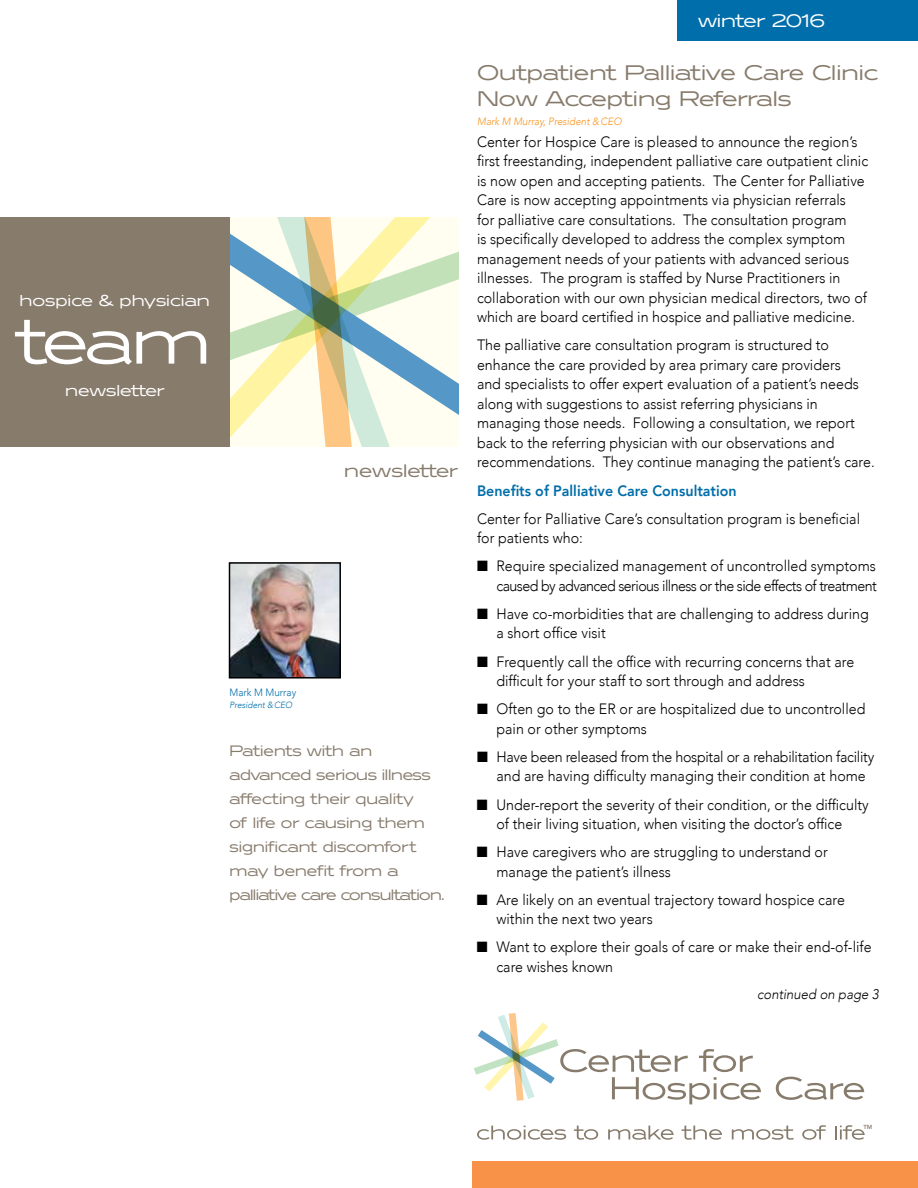
<style>
.page{position:relative;width:918px;height:1188px;background:#fff}
.page>*{position:absolute;margin:0;border:0;box-sizing:border-box;transform-origin:0 0}
.t1{font:500 62.55px "Ronsard Crystal";color:#fff}
.t2{font:500 21px/25.5px "Ronsard Crystal";color:#877b6c}
.t3{font:500 18px "Ronsard Crystal";color:#fff}
.t4{font:500 18px "Ronsard Crystal";color:#877b6c}
.t5{font:500 15.75px "Ronsard Crystal";color:#fff}
.t6{font:300 15px/19.5px "Avenir";color:#000;scale:.95 1}
.t7{font:500 15px/24px "Ronsard Crystal";letter-spacing:-.02em;color:#877b6c;scale:.95 1}
.t8{font:300 15px/19.5px "Avenir";letter-spacing:-.04em;color:#000;text-align:right;scale:.95 1}
.t9{font:300 15px/19.5px "Avenir";letter-spacing:-.02em;color:#000;scale:.95 1}
.t10{font:800 15px "Avenir";color:#006eaa;scale:.95 1}
.t11{font:italic 300 13.8px "Avenir";color:#000;scale:.95 1}
.t12{font:italic 300 10.5px "Avenir";color:#f7941e;scale:.95 1}
.t13{font:300 10.5px "Avenir";color:#006eaa;scale:.95 1}
.t14{font:italic 300 9px "Avenir";color:#006eaa;scale:.95 1}
.t15{font:800 5.85px "Avenir";color:#877b6c}
</style>
<div class="page">
<div style="left:678px;top:0;width:240px;height:40px;background:#006eaa"></div>
<svg style="left:230px;top:217px;width:229px;height:230px"></svg>
<svg style="left:230px;top:217px;width:218px;height:228px"></svg>
<div style="left:0;top:217px;width:230px;height:230px;background:#877b6c"></div>
<div style="left:472px;top:1161px;width:446px;height:27px;background:#f79248"></div>
<svg style="left:776px;top:1077px;width:88px;height:23px"></svg>
<svg style="left:477px;top:1126px;width:89px;height:14px"></svg>
<svg style="left:574px;top:1126px;width:24px;height:14px"></svg>
<svg style="left:608px;top:1126px;width:66px;height:14px"></svg>
<svg style="left:682px;top:1126px;width:40px;height:14px"></svg>
<svg style="left:732px;top:1126px;width:62px;height:14px"></svg>
<svg style="left:802px;top:1125px;width:24px;height:15px"></svg>
<svg style="left:835px;top:1125px;width:30px;height:15px"></svg>
<svg style="left:474px;top:1013px;width:287px;height:91px"></svg>
<img style="left:232px;top:565px;width:106px;height:111px">
<div style="left:229px;top:562px;width:112px;height:117px;border:2px solid #000"></div>
<p class="t5" style="left:20px;top:290px;width:192px">hospice &amp; physician</p>
<h1 class="t1" style="left:16px;top:302px;width:196px">team</h1>
<p class="t5" style="left:65px;top:380px;width:101px">newsletter</p>
<p class="t4" style="left:344px;top:459px;width:115px">newsletter</p>
<p class="t13" style="left:230px;top:687px;width:72px">Mark M Murray</p>
<p class="t14" style="left:230px;top:700px;width:68px">President &amp; CEO</p>
<p class="t7" style="left:230px;top:739px;width:228px">Patients with an advanced serious illness affecting their quality<br>of life or causing them significant discomfort may benefit from a palliative care consultation.</p>
<p class="t3" style="left:698px;top:9px;width:128px">winter 2016</p>
<h2 class="t2" style="left:477px;top:60px;width:403px">Outpatient Palliative Care Clinic<br>Now Accepting Referrals</h2>
<p class="t12" style="left:477px;top:115px;width:154px">Mark M Murray, President &amp; CEO</p>
<p class="t6" style="left:477px;top:132px;width:413px">Center for Hospice Care is pleased to announce the region’s first freestanding, independent palliative care outpatient clinic is now open and accepting patients. The Center for Palliative Care is now accepting appointments via physician referrals<br>for palliative care consultations. The consultation program<br>is specifically developed to address the complex symptom management needs of your patients with advanced serious illnesses. The program is staffed by Nurse Practitioners in collaboration with our own physician medical directors, two of which are board certified in hospice and palliative medicine.</p>
<p class="t6" style="left:477px;top:336px;width:420px">The palliative care consultation program is structured to enhance the care provided by area primary care providers<br>and specialists to offer expert evaluation of a patient’s needs along with suggestions to assist referring physicians in managing those needs. Following a consultation, we report back to the referring physician with our observations and recommendations. They continue managing the patient’s care.</p>
<p class="t10" style="left:477px;top:479px;width:275px">Benefits of Palliative Care Consultation</p>
<p class="t6" style="left:477px;top:509px;width:405px">Center for Palliative Care’s consultation program is beneficial for patients who:</p>
<p class="t8" style="left:477px;top:556px;width:422px">■ Require specialized management of uncontrolled symptoms caused by advanced serious illness or the side effects of treatment</p>
<p class="t6" style="left:496px;top:604px;width:393px;text-indent:-19px">■ Have co-morbidities that are challenging to address during a short office visit</p>
<p class="t6" style="left:496px;top:652px;width:378px;text-indent:-19px">■ Frequently call the office with recurring concerns that are difficult for your staff to sort through and address</p>
<p class="t6" style="left:496px;top:699px;width:390px;text-indent:-19px">■ Often go to the ER or are hospitalized due to uncontrolled pain or other symptoms</p>
<p class="t9" style="left:496px;top:747px;width:399px;text-indent:-19px">■ Have been released from the hospital or a rehabilitation facility and are having difficulty managing their condition at home</p>
<p class="t6" style="left:477px;top:795px;width:414px;text-align:center">■ Under-report the severity of their condition, or the difficulty of their living situation, when visiting the doctor’s office</p>
<p class="t6" style="left:496px;top:842px;width:350px;text-indent:-19px">■ Have caregivers who are struggling to understand or manage the patient’s illness</p>
<p class="t6" style="left:496px;top:890px;width:368px;text-indent:-19px">■ Are likely on an eventual trajectory toward hospice care within the next two years</p>
<p class="t6" style="left:496px;top:938px;width:396px;text-indent:-19px">■ Want to explore their goals of care or make their end-of-life care wishes known</p>
<p class="t11" style="left:757px;top:986px;width:130px">continued on page 3</p>
<p class="t15" style="left:863px;top:1122px;width:10px">TM</p>
</div>
